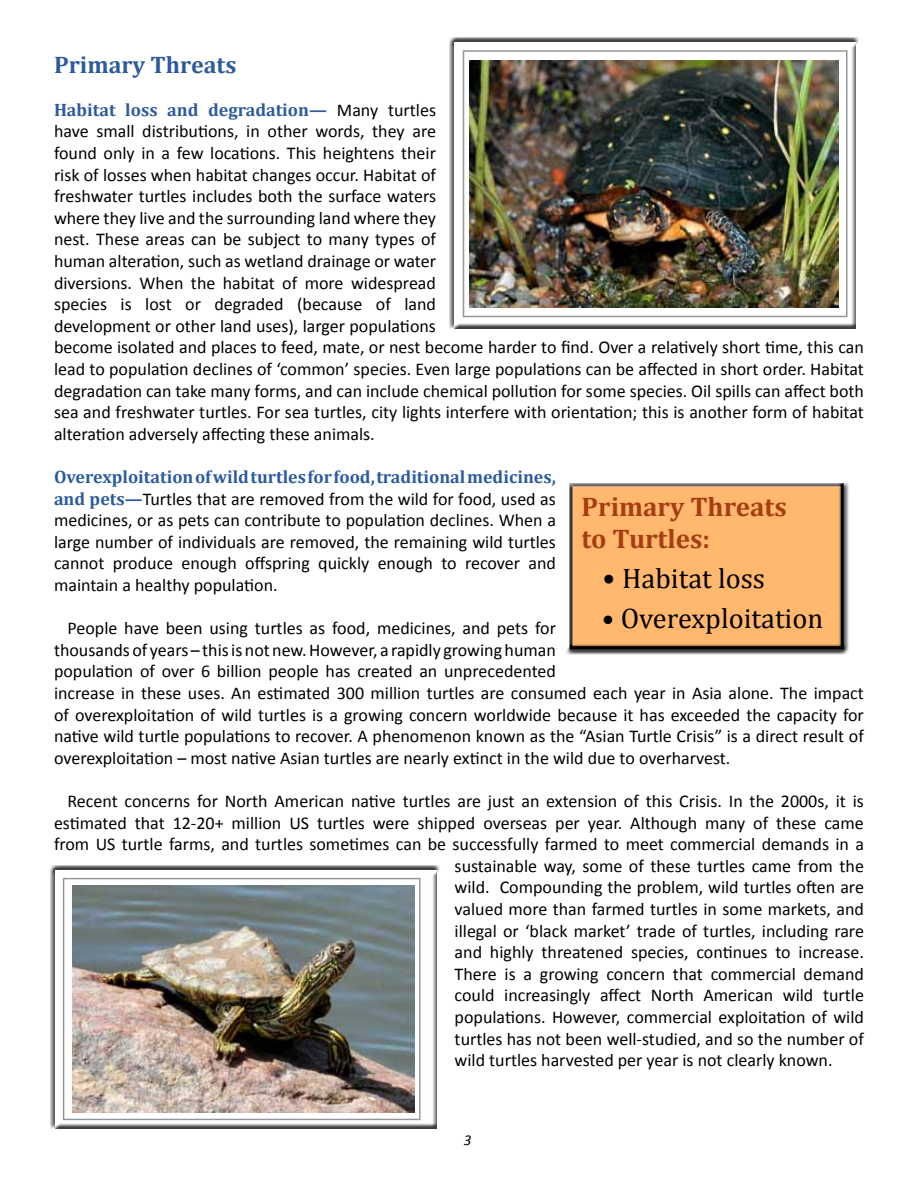
<style>
.page{position:relative;width:918px;height:1188px;background:#fff}
.page>*{position:absolute;margin:0;border:0;box-sizing:border-box;transform-origin:0 0}
.t1{font:28.35px "Cambria";color:#000}
.t2{font:700 27px/32.4px "Cambria";color:#a63d13}
.t3{font:700 24px "Cambria";color:#2c5b9d}
.t4{font:18px/21.6px "Calibri";color:#000}
.t5{font:700 18px "Cambria";color:#2c5b9d}
.t6{font:italic 15px "Calibri";color:#000}
.s1{font-family:"Calibri";font-weight:400;color:#000}
.s2{font-family:"Cambria";font-weight:700;color:#2c5b9d}
.s3{font-family:"Calibri"}
</style>
<div class="page">
<div style="left:565px;top:480px;width:284px;height:175px;background:#000;opacity:.75"></div>
<div style="left:450px;top:39px;width:412px;height:295px;background:#000;opacity:.75"></div>
<div style="left:463px;top:50px;width:385px;height:267px;border:2px solid #939598"></div>
<div style="left:50px;top:867px;width:392px;height:267px;background:#000;opacity:.75"></div>
<div style="left:63px;top:878px;width:358px;height:242px;border:1px solid #939598"></div>
<img style="left:470px;top:61px;width:368px;height:246px">
<img style="left:72px;top:885px;width:342px;height:227px">
<h3 class="t3" style="left:54px;top:50px;width:184px">Primary Threats</h3>
<p class="t5" style="left:54px;top:99px;width:384px">Habitat loss and degradation— <span class="s1">Many turtles</span></p>
<p class="t4" style="left:54px;top:120px;width:812px">have small distributions, in other words, they are<br>found only in a few locations. This heightens their<br>risk of losses when habitat changes occur. Habitat of<br>freshwater turtles includes both the surface waters<br>where they live and the surrounding land where they<br>nest. These areas can be subject to many types of<br>human alteration, such as wetland drainage or water<br>diversions. When the habitat of more widespread<br>species is lost or degraded (because of land<br>development or other land uses), larger populations<br>become isolated and places to feed, mate, or nest become harder to find. Over a relatively short time, this can lead to population declines of ‘common’ species. Even large populations can be affected in short order. Habitat degradation can take many forms, and can include chemical pollution for some species. Oil spills can affect both sea and freshwater turtles. For sea turtles, city lights interfere with orientation; this is another form of habitat alteration adversely affecting these animals.</p>
<p class="t5" style="left:54px;top:466px;width:503px">Overexploitation of wild turtles for food, traditional medicines,</p>
<p class="t4" style="left:54px;top:487px;width:504px;text-align:justify"><span class="s2">and pets—</span>Turtles that are removed from the wild for food, used as medicines, or as pets can contribute to population declines. When a large number of individuals are removed, the remaining wild turtles cannot produce enough offspring quickly enough to recover and maintain a healthy population.</p>
<p class="t4" style="left:54px;top:617px;width:811px;text-indent:14px">People have been using turtles as food, medicines, and pets for<br>thousands of years – this is not new. However, a rapidly growing human<br>population of over 6 billion people has created an unprecedented<br>increase in these uses. An estimated 300 million turtles are consumed each year in Asia alone. The impact of overexploitation of wild turtles is a growing concern worldwide because it has exceeded the capacity for native wild turtle populations to recover. A phenomenon known as the “Asian Turtle Crisis” is a direct result of overexploitation – most native Asian turtles are nearly extinct in the wild due to overharvest.</p>
<p class="t4" style="left:68px;top:789px;width:798px">Recent concerns for North American native turtles are just an extension of this Crisis. In the 2000s, it is</p>
<p class="t4" style="left:54px;top:811px;width:811px">estimated that 12-20+ million US turtles were shipped overseas per year. Although many of these came</p>
<p class="t4" style="left:54px;top:833px;width:812px">from US turtle farms, and turtles sometimes can be successfully farmed to meet commercial demands in a</p>
<p class="t4" style="left:455px;top:854px;width:411px">sustainable way, some of these turtles came from the</p>
<p class="t4" style="left:455px;top:876px;width:411px">wild. Compounding the problem, wild turtles often are</p>
<p class="t4" style="left:455px;top:897px;width:411px">valued more than farmed turtles in some markets, and</p>
<p class="t4" style="left:455px;top:919px;width:411px">illegal or ‘black market’ trade of turtles, including rare</p>
<p class="t4" style="left:455px;top:941px;width:411px">and highly threatened species, continues to increase.</p>
<p class="t4" style="left:455px;top:962px;width:411px">There is a growing concern that commercial demand</p>
<p class="t4" style="left:455px;top:984px;width:411px">could increasingly affect North American wild turtle</p>
<p class="t4" style="left:455px;top:1005px;width:411px">populations. However, commercial exploitation of wild</p>
<p class="t4" style="left:455px;top:1027px;width:411px">turtles has not been well-studied, and so the number of</p>
<p class="t4" style="left:455px;top:1049px;width:379px">wild turtles harvested per year is not clearly known.</p>
<h2 class="t2" style="left:582px;top:490px;width:207px">Primary Threats to Turtles:</h2>
<h1 class="t1" style="left:602px;top:562px;width:165px"><span class="s3">•</span> Habitat loss</h1>
<h1 class="t1" style="left:602px;top:602px;width:223px">• Overexploitation</h1>
<p class="t6" style="left:464px;top:1131px;width:9px">3</p>
</div>
